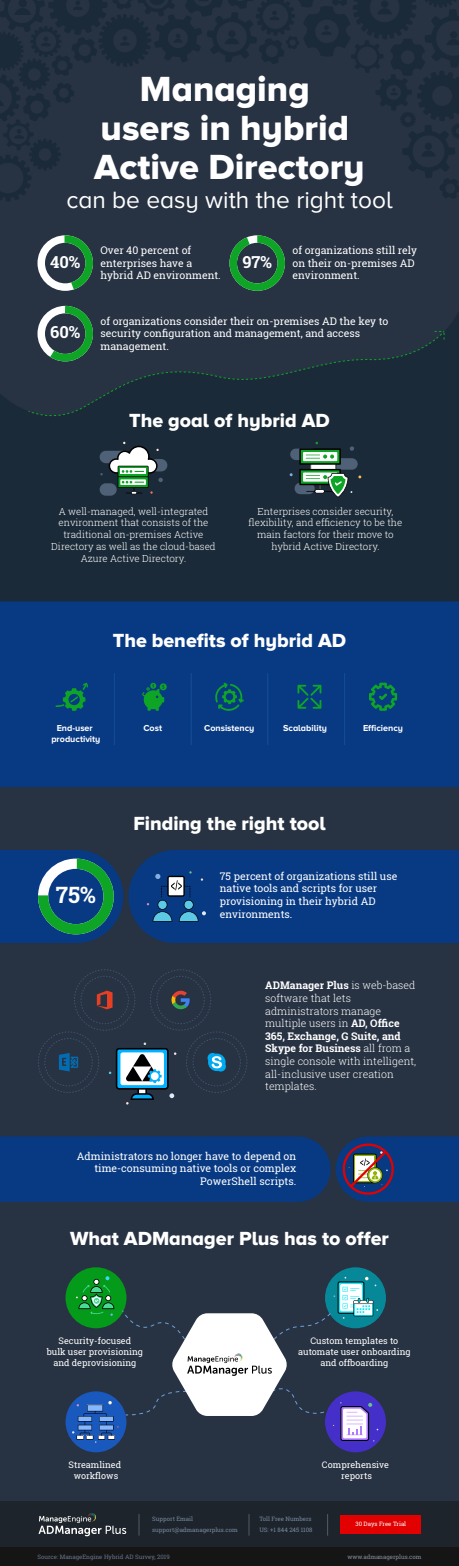
<style>
.page{position:relative;width:459px;height:1566px;background:#fff}
.page>*{position:absolute;margin:0;border:0;box-sizing:border-box;transform-origin:0 0}
.t1{font:36.22px/38.9px "Proxima Nova A Extrabld";color:#fff;text-align:center}
.t2{font:24.38px "Proxima Nova A";color:#fff}
.t3{font:700 22.5px "Roboto Slab";color:#fff}
.t4{font:19.73px "Proxima Nova A Extrabld";color:#fff}
.t5{font:700 16.5px "Roboto Slab";color:#fff}
.t6{font:10.5px/12.6px "Roboto Slab";color:#fff}
.t7{font:300 10.5px/12.6px "Roboto Slab";color:#fff}
.t8{font:300 9.75px/11.7px "Roboto Slab";color:#fff;text-align:center}
.t9{font:9px/10.8px "Roboto Slab";color:#fff;text-align:center}
.t10{font:700 9px/10.8px "Proxima Nova A";color:#fff;text-align:center}
.t11{font:6px/11.1px "Roboto Slab";color:#7889a0}
.t12{font:6px "Roboto Slab";color:#67758c}
.t13{font:6px "Roboto Slab";color:#878f9b}
.t14{font:6px "Roboto Slab";color:#fff}
.s1{font-weight:700}
</style>
<div class="page">
<div style="left:0;top:0;width:459px;height:1564px;background:#273242"></div>
<div style="left:0;top:601px;width:459px;height:185px;background:#083a84"></div>
<div style="left:129px;top:850px;width:330px;height:92px;background:#083a84"></div>
<div style="left:0;top:1136px;width:330px;height:65px;background:#083a84"></div>
<svg style="left:0;top:313px;width:459px;height:288px;fill:#1b2a38"></svg>
<svg style="left:0;top:0;width:459px;height:201px"></svg>
<svg style="left:38px;top:235px;width:55px;height:56px"></svg>
<div style="left:136px;top:459px;width:31px;height:12px;background:#4f6177;border-radius:6px"></div>
<div style="left:100px;top:451px;width:29px;height:12px;background:#4f6177;border-radius:6px"></div>
<div style="left:100px;top:483px;width:17px;height:12px;background:#4f6177;border-radius:6px"></div>
<svg style="left:109px;top:441px;width:54px;height:53px"></svg>
<div style="left:295px;top:482px;width:20px;height:12px;background:#4f6177;border-radius:6px"></div>
<div style="left:290px;top:448px;width:28px;height:12px;background:#4f6177;border-radius:6px"></div>
<svg style="left:299px;top:441px;width:62px;height:56px"></svg>
<svg style="left:56px;top:682px;width:32px;height:28px"></svg>
<svg style="left:147px;top:871px;width:59px;height:50px;background:#285991"></svg>
<svg style="left:109px;top:1042px;width:67px;height:62px"></svg>
<div style="left:157px;top:975px;width:48px;height:48px;border:1px dashed #3f536b;border-radius:50%"></div>
<div style="left:150px;top:969px;width:61px;height:61px;border:1px dashed #3f536b;border-radius:50%"></div>
<svg style="left:172px;top:990px;width:18px;height:19px"></svg>
<div style="left:81px;top:975px;width:48px;height:48px;border:1px dashed #3f536b;border-radius:50%"></div>
<div style="left:74px;top:969px;width:61px;height:61px;border:1px dashed #3f536b;border-radius:50%"></div>
<svg style="left:97px;top:990px;width:16px;height:19px"></svg>
<div style="left:45px;top:1038px;width:48px;height:48px;border:1px dashed #3f536b;border-radius:50%"></div>
<div style="left:38px;top:1031px;width:61px;height:61px;border:1px dashed #3f536b;border-radius:50%"></div>
<svg style="left:59px;top:1053px;width:19px;height:18px"></svg>
<div style="left:193px;top:1038px;width:48px;height:48px;border:1px dashed #3f536b;border-radius:50%"></div>
<div style="left:186px;top:1031px;width:61px;height:61px;border:1px dashed #3f536b;border-radius:50%"></div>
<svg style="left:208px;top:1052px;width:18px;height:19px"></svg>
<svg style="left:336px;top:1136px;width:123px;height:65px;background:#254279"></svg>
<div style="left:66px;top:1267px;width:60px;height:60px;background:#059b1a;border-radius:50%"></div>
<div style="left:325px;top:1267px;width:61px;height:60px;background:#078899;border-radius:50%"></div>
<div style="left:66px;top:1391px;width:60px;height:60px;background:#1958bc;border-radius:50%"></div>
<div style="left:325px;top:1391px;width:61px;height:60px;background:#452fc9;border-radius:50%"></div>
<svg style="left:72px;top:1276px;width:306px;height:166px"></svg>
<div style="left:0;top:1500px;width:459px;height:47px;background:#1d242b"></div>
<div style="left:0;top:1547px;width:459px;height:18px;background:#151516"></div>
<svg style="left:38px;top:1513px;width:88px;height:22px"></svg>
<div style="left:340px;top:1514px;width:81px;height:19px;background:#e20000"></div>
<svg style="left:249px;top:1514px;width:1px;height:21px"></svg>
<svg style="left:327px;top:1514px;width:1px;height:21px"></svg>
<svg style="left:139px;top:1514px;width:1px;height:21px"></svg>
<svg style="left:230px;top:235px;width:55px;height:56px"></svg>
<svg style="left:38px;top:306px;width:55px;height:26px"></svg>
<svg style="left:0;top:850px;width:123px;height:92px;background:#175278"></svg>
<svg style="left:31px;top:332px;width:412px;height:86px"></svg>
<svg style="left:435px;top:331px;width:10px;height:8px"></svg>
<svg style="left:142px;top:682px;width:25px;height:28px"></svg>
<svg style="left:215px;top:682px;width:29px;height:28px"></svg>
<svg style="left:298px;top:684px;width:23px;height:24px"></svg>
<svg style="left:369px;top:682px;width:28px;height:28px"></svg>
<hr style="left:114px;top:673px;width:1px;height:72px;background:#154e93">
<hr style="left:191px;top:673px;width:1px;height:72px;background:#154e93">
<hr style="left:267px;top:673px;width:1px;height:72px;background:#154e93">
<hr style="left:344px;top:673px;width:1px;height:72px;background:#154e93">
<h1 class="t1" style="left:94px;top:69px;width:272px">Managing<br>users in hybrid<br>Active Directory</h1>
<h2 class="t2" style="left:66px;top:186px;width:328px">can be easy with the right tool</h2>
<h3 class="t5" style="left:50px;top:250px;width:32px">40%</h3>
<h3 class="t5" style="left:50px;top:321px;width:32px">60%</h3>
<p class="t6" style="left:101px;top:244px;width:122px">Over 40 percent of enterprises have a hybrid AD environment.</p>
<p class="t6" style="left:293px;top:244px;width:126px">of organizations still rely on their on-premises AD environment.</p>
<h3 class="t5" style="left:242px;top:250px;width:31px">97%</h3>
<p class="t6" style="left:101px;top:314px;width:289px">of organizations consider their on-premises AD the key to security configuration and management, and access management.</p>
<h3 class="t4" style="left:129px;top:408px;width:202px">The goal of hybrid AD</h3>
<p class="t8" style="left:51px;top:505px;width:166px">A well-managed, well-integrated environment that consists of the traditional on-premises Active<br>Directory as well as the cloud-based<br>Azure Active Directory.</p>
<p class="t8" style="left:249px;top:505px;width:155px">Enterprises consider security, flexibility, and efficiency to be the main factors for their move to hybrid Active Directory.</p>
<h3 class="t4" style="left:113px;top:629px;width:235px">The benefits of hybrid AD</h3>
<p class="t10" style="left:51px;top:722px;width:51px">End-user productivity</p>
<p class="t10" style="left:143px;top:722px;width:20px">Cost</p>
<p class="t10" style="left:204px;top:722px;width:52px">Consistency</p>
<p class="t10" style="left:283px;top:722px;width:45px">Scalability</p>
<p class="t10" style="left:363px;top:722px;width:42px">Efficiency</p>
<h3 class="t3" style="left:56px;top:879px;width:41px">75%</h3>
<h3 class="t4" style="left:133px;top:812px;width:194px">Finding the right tool</h3>
<p class="t6" style="left:220px;top:869px;width:179px">75 percent of organizations still use native tools and scripts for user provisioning in their hybrid AD environments.</p>
<p class="t7" style="left:265px;top:978px;width:153px"><span class="s1">ADManager Plus</span> is web-based software that lets administrators manage multiple users in <span class="s1">AD, Office<br>365, Exchange, G Suite, and<br>Skype for Business</span> all from a single console with intelligent, all-inclusive user creation templates.</p>
<p class="t6" style="left:77px;top:1149px;width:221px;text-align:right">Administrators no longer have to depend on time-consuming native tools or complex<br>PowerShell scripts.</p>
<h3 class="t4" style="left:70px;top:1227px;width:320px">What ADManager Plus has to offer</h3>
<p class="t9" style="left:47px;top:1334px;width:98px">Security-focused<br>bulk user provisioning and deprovisioning</p>
<p class="t9" style="left:298px;top:1334px;width:114px">Custom templates to automate user onboarding and offboarding</p>
<p class="t9" style="left:69px;top:1458px;width:54px">Streamlined workflows</p>
<p class="t9" style="left:322px;top:1458px;width:69px">Comprehensive reports</p>
<p class="t11" style="left:152px;top:1512px;width:87px">Support Email support@admanagerplus.com</p>
<p class="t11" style="left:259px;top:1512px;width:55px">Toll Free Numbers<br>US: +1 844 245 1108</p>
<p class="t14" style="left:355px;top:1519px;width:52px">30 Days Free Trial</p>
<p class="t13" style="left:347px;top:1551px;width:76px">www.admanagerplus.com</p>
<p class="t12" style="left:38px;top:1551px;width:134px">Source: ManageEngine Hybrid AD Survey, 2019</p>
</div>
